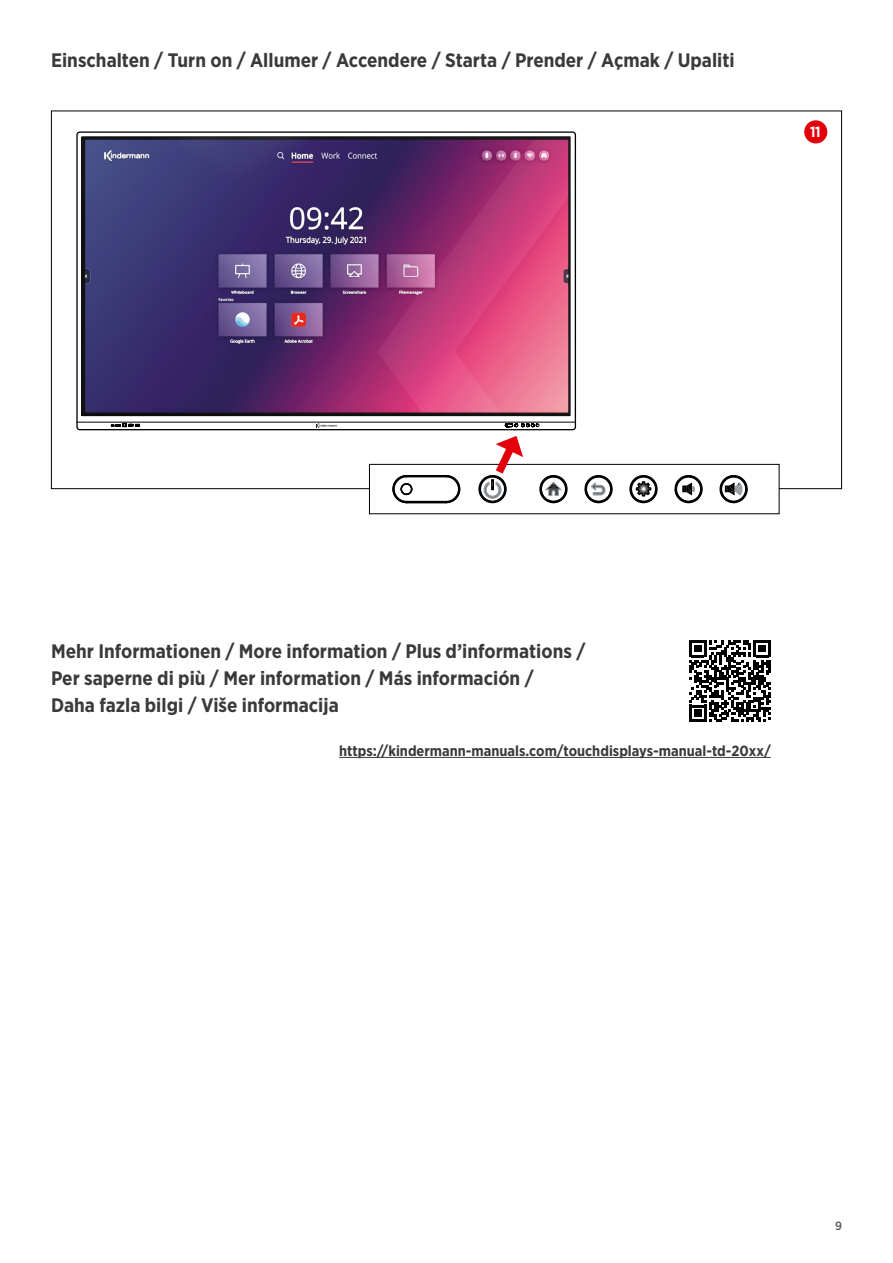
<style>
.page{position:relative;width:893px;height:1263px;background:#fff}
.page>*{position:absolute;margin:0;border:0;box-sizing:border-box;transform-origin:0 0}
.t1{font:700 19.5px/27px "Gotham Narrow";color:#3a3a39}
.t2{font:700 14.7px "Gotham Narrow";color:#3a3a39}
.t3{font:700 14.7px "Gotham Narrow";color:#fff}
.t4{font:500 12px "Gotham Narrow";color:#565655}
</style>
<div class="page">
<svg style="left:107px;top:421px;width:41px;height:7px"></svg>
<hr style="left:77px;top:422px;width:498px;height:1px;background:#020202">
<svg style="left:316px;top:423px;width:21px;height:5px"></svg>
<div style="left:804px;top:120px;width:23px;height:23px;background:#e3000b;border-radius:50%"></div>
<hr style="left:339px;top:757px;width:432px;height:1px;background:#3a3a39">
<svg style="left:689px;top:640px;width:82px;height:82px"></svg>
<img style="left:82px;top:137px;width:488px;height:279px">
<svg style="left:369px;top:397px;width:410px;height:117px"></svg>
<p class="t1" style="left:51px;top:46px;width:685px">Einschalten / Turn on / Allumer / Accendere / Starta / Prender / Açmak / Upaliti</p>
<p class="t3" style="left:810px;top:122px;width:12px">11</p>
<p class="t1" style="left:51px;top:637px;width:536px">Mehr Informationen / More information / Plus d’informations /<br>Per saperne di più / Mer information / Más información /<br>Daha fazla bilgi / Više informacija</p>
<p class="t2" style="left:339px;top:741px;width:433px">https://kindermann-manuals.com/touchdisplays-manual-td-20xx/</p>
<p class="t4" style="left:835px;top:1218px;width:8px">9</p>
</div>
